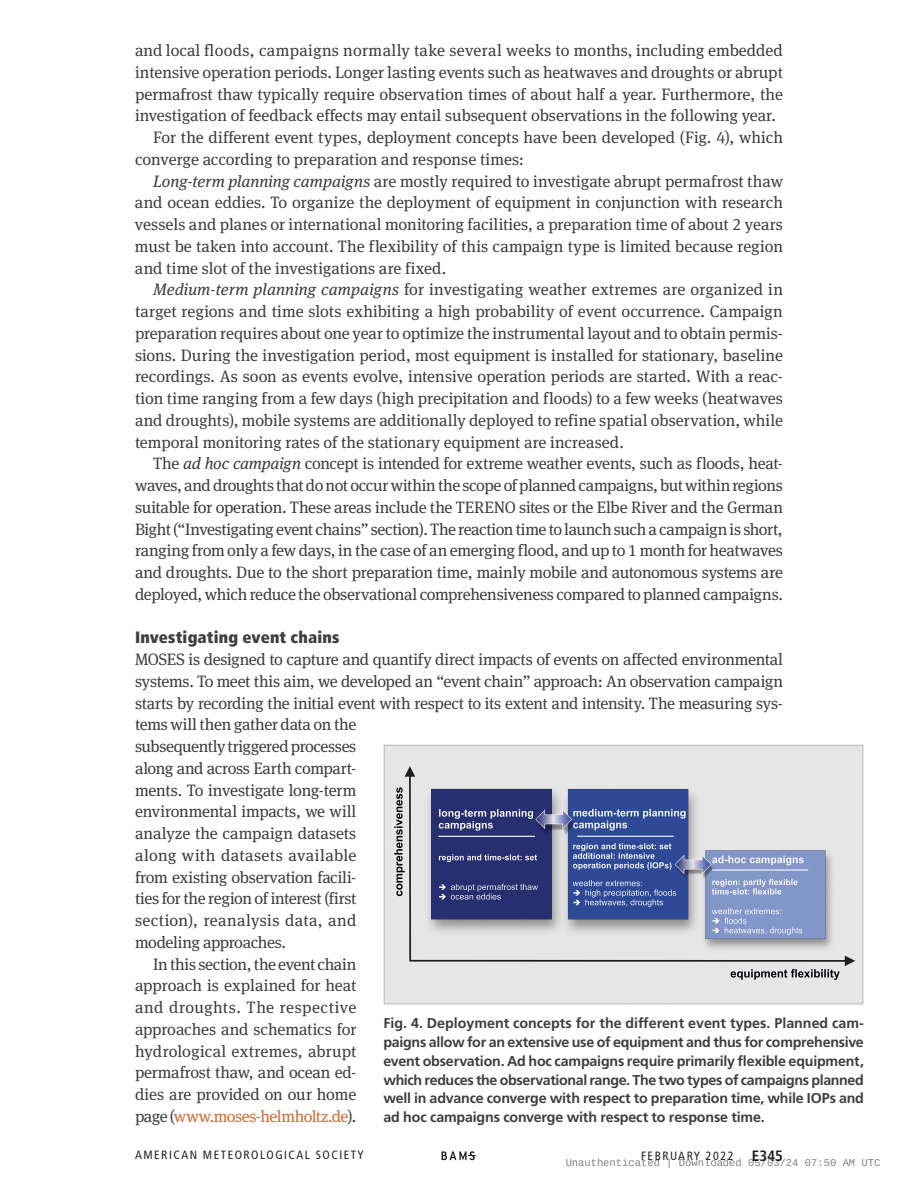
<style>
.page{position:relative;width:918px;height:1188px;background:#fff}
.page>*{position:absolute;margin:0;border:0;box-sizing:border-box;transform-origin:0 0}
.t1{font:16.5px "Meta Serif Pro";letter-spacing:-.01em;color:#3e3e3f}
.t2{font:16.5px "Meta Serif Pro";letter-spacing:.01em;color:#3e3e3f}
.t3{font:16.5px "Meta Serif Pro";letter-spacing:.02em;color:#3e3e3f}
.t4{font:16.5px "Meta Serif Pro";letter-spacing:-.03em;color:#d16c37}
.t5{font:16.5px "Meta Serif Pro";letter-spacing:.025em;color:#3e3e3f}
.t6{font:900 condensed 16.5px "Frutiger LT Pro";letter-spacing:.01em;color:#3e3e3f}
.t7{font:16.5px "Meta Serif Pro";letter-spacing:-.03em;color:#3e3e3f}
.t8{font:700 14.25px/18.8px "Frutiger LT Pro";letter-spacing:-.01em;color:#3e3e3f;text-align:justify}
.t9{font:condensed 12px "Frutiger LT Pro";letter-spacing:.125em;color:#231f20}
.t10{font:10.5px "Liberation Mono";color:rgb(0 0 0/.5)}
.s1{font-style:italic}
.s2{color:#3e3e3f}
.s3{font-weight:700;font-size:15px}
</style>
<div class="page">
<svg style="left:442px;top:1151px;width:34px;height:9px"></svg>
<img style="left:383px;top:745px;width:481px;height:259px">
<p class="t1" style="left:135px;top:39px;width:649px">and local floods, campaigns normally take several weeks to months, including embedded</p>
<p class="t1" style="left:135px;top:60px;width:649px">intensive operation periods. Longer lasting events such as heatwaves and droughts or abrupt</p>
<p class="t1" style="left:135px;top:82px;width:650px">permafrost thaw typically require observation times of about half a year. Furthermore, the</p>
<p class="t1" style="left:135px;top:104px;width:642px">investigation of feedback effects may entail subsequent observations in the following year.</p>
<p class="t1" style="left:153px;top:126px;width:631px">For the different event types, deployment concepts have been developed (Fig. 4), which</p>
<p class="t1" style="left:135px;top:147px;width:391px">converge according to preparation and response times:</p>
<p class="t1" style="left:153px;top:169px;width:631px"><span class="s1">Long-term planning campaigns</span> are mostly required to investigate abrupt permafrost thaw</p>
<p class="t1" style="left:135px;top:191px;width:650px">and ocean eddies. To organize the deployment of equipment in conjunction with research</p>
<p class="t1" style="left:135px;top:213px;width:649px">vessels and planes or international monitoring facilities, a preparation time of about 2 years</p>
<p class="t1" style="left:135px;top:234px;width:650px">must be taken into account. The flexibility of this campaign type is limited because region</p>
<p class="t1" style="left:135px;top:256px;width:313px">and time slot of the investigations are fixed.</p>
<p class="t2" style="left:153px;top:278px;width:631px"><span class="s1">Medium-term planning campaigns</span> for investigating weather extremes are organized in</p>
<p class="t1" style="left:135px;top:300px;width:649px">target regions and time slots exhibiting a high probability of event occurrence. Campaign</p>
<p class="t1" style="left:135px;top:321px;width:650px">preparation requires about one year to optimize the instrumental layout and to obtain permis-</p>
<p class="t1" style="left:135px;top:343px;width:650px">sions. During the investigation period, most equipment is installed for stationary, baseline</p>
<p class="t1" style="left:135px;top:365px;width:650px">recordings. As soon as events evolve, intensive operation periods are started. With a reac-</p>
<p class="t1" style="left:135px;top:387px;width:650px">tion time ranging from a few days (high precipitation and floods) to a few weeks (heatwaves</p>
<p class="t1" style="left:135px;top:408px;width:649px">and droughts), mobile systems are additionally deployed to refine spatial observation, while</p>
<p class="t1" style="left:135px;top:430px;width:490px">temporal monitoring rates of the stationary equipment are increased.</p>
<p class="t1" style="left:153px;top:452px;width:632px">The <span class="s1">ad hoc campaign</span> concept is intended for extreme weather events, such as floods, heat-</p>
<p class="t1" style="left:135px;top:474px;width:649px">waves, and droughts that do not occur within the scope of planned campaigns, but within regions</p>
<p class="t1" style="left:135px;top:495px;width:650px">suitable for operation. These areas include the TERENO sites or the Elbe River and the German</p>
<p class="t1" style="left:135px;top:517px;width:649px">Bight (“Investigating event chains” section). The reaction time to launch such a campaign is short,</p>
<p class="t1" style="left:135px;top:539px;width:649px">ranging from only a few days, in the case of an emerging flood, and up to 1 month for heatwaves</p>
<p class="t1" style="left:135px;top:560px;width:650px">and droughts. Due to the short preparation time, mainly mobile and autonomous systems are</p>
<p class="t1" style="left:135px;top:582px;width:649px">deployed, which reduce the observational comprehensiveness compared to planned campaigns.</p>
<p class="t6" style="left:135px;top:628px;width:206px">Investigating event chains</p>
<p class="t1" style="left:135px;top:647px;width:649px">MOSES is designed to capture and quantify direct impacts of events on affected environmental</p>
<p class="t1" style="left:135px;top:669px;width:649px">systems. To meet this aim, we developed an “event chain” approach: An observation campaign</p>
<p class="t1" style="left:135px;top:691px;width:650px">starts by recording the initial event with respect to its extent and intensity. The measuring sys-</p>
<p class="t1" style="left:135px;top:713px;width:223px">tems will then gather data on the</p>
<p class="t1" style="left:135px;top:734px;width:223px">subsequently triggered processes</p>
<p class="t1" style="left:135px;top:756px;width:223px">along and across Earth compart-</p>
<p class="t1" style="left:135px;top:778px;width:223px">ments. To investigate long-term</p>
<p class="t1" style="left:135px;top:800px;width:223px">environmental impacts, we will</p>
<p class="t1" style="left:135px;top:821px;width:223px">analyze the campaign datasets</p>
<p class="t3" style="left:135px;top:843px;width:223px">along with datasets available</p>
<p class="t1" style="left:135px;top:865px;width:223px">from existing observation facili-</p>
<p class="t1" style="left:135px;top:887px;width:223px">ties for the region of interest (first</p>
<p class="t3" style="left:135px;top:908px;width:223px">section), reanalysis data, and</p>
<p class="t7" style="left:135px;top:930px;width:153px">modeling approaches.</p>
<p class="t1" style="left:153px;top:952px;width:205px">In this section, the event chain</p>
<p class="t1" style="left:135px;top:974px;width:223px">approach is explained for heat</p>
<p class="t5" style="left:135px;top:995px;width:223px">and droughts. The respective</p>
<p class="t1" style="left:135px;top:1017px;width:223px">approaches and schematics for</p>
<p class="t1" style="left:135px;top:1039px;width:223px">hydrological extremes, abrupt</p>
<p class="t1" style="left:135px;top:1061px;width:223px">permafrost thaw, and ocean ed-</p>
<p class="t1" style="left:135px;top:1082px;width:223px">dies are provided on our home</p>
<p class="t4" style="left:135px;top:1104px;width:223px"><span class="s2">page (</span>www.moses-helmholtz.de<span class="s2">).</span></p>
<p class="t8" style="left:383px;top:1014px;width:482px">Fig. 4. Deployment concepts for the different event types. Planned cam&shy;paigns allow for an extensive use of equipment and thus for comprehensive event observation. Ad hoc campaigns require primarily flexible equipment, which reduces the observational range. The two types of campaigns planned well in advance converge with respect to preparation time, while IOPs and ad hoc campaigns converge with respect to response time.</p>
<p class="t10" style="left:566px;top:1157px;width:316px">Unauthenticated | Downloaded 05/03/24 07:50 AM UTC</p>
<p class="t9" style="left:135px;top:1148px;width:230px">AMERICAN METEOROLOGICAL SOCIETY</p>
<p class="t9" style="left:641px;top:1149px;width:144px">FEBRUARY 2022 <span class="s3">E345</span></p>
</div>
